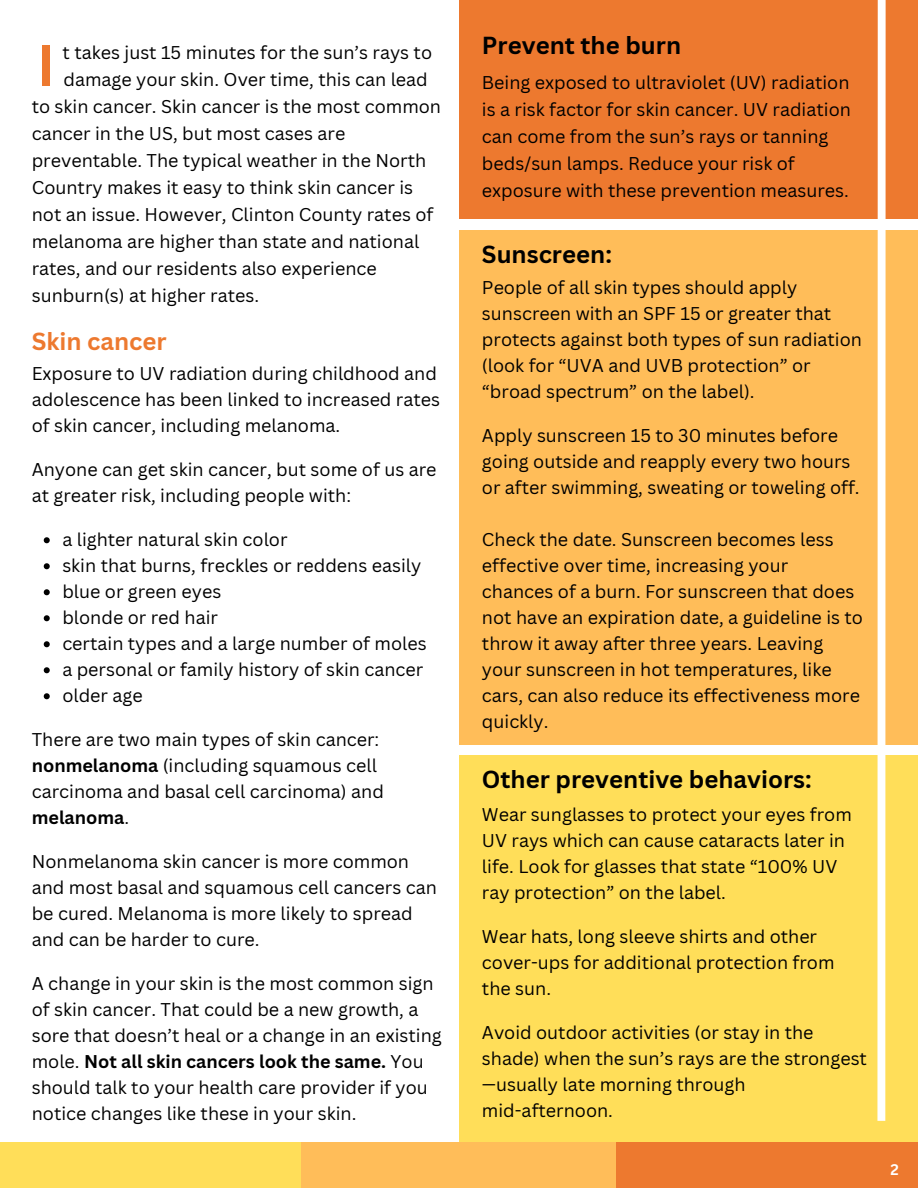
<style>
.page{position:relative;width:918px;height:1188px;background:#fff}
.page>*{position:absolute;margin:0;border:0;box-sizing:border-box;transform-origin:0 0}
.t1{font:700 56.4px "Canva Sans";color:#ed792f}
.t2{font:700 24px "Canva Sans";color:#000}
.t3{font:700 24px "Canva Sans";color:#ed792f}
.t4{font:18px/26px "Canva Sans";color:#000}
.t5{font:700 15px "Canva Sans";color:#fff}
.s1{font-weight:700}
</style>
<div class="page">
<div style="left:459px;top:756px;width:459px;height:387px;background:#ffde59"></div>
<div style="left:616px;top:1142px;width:302px;height:46px;background:#ed792f"></div>
<div style="left:302px;top:1142px;width:314px;height:46px;background:#ffbd59"></div>
<div style="left:0;top:1142px;width:302px;height:46px;background:#ffde59"></div>
<div style="left:459px;top:230px;width:459px;height:514px;background:#ffbd59"></div>
<div style="left:459px;top:0;width:459px;height:219px;background:#ed792f"></div>
<div style="left:877px;top:0;width:9px;height:1121px;background:#fff"></div>
<svg style="left:44px;top:537px;width:6px;height:6px"></svg>
<svg style="left:44px;top:563px;width:6px;height:6px"></svg>
<svg style="left:44px;top:589px;width:6px;height:6px"></svg>
<svg style="left:44px;top:615px;width:6px;height:6px"></svg>
<svg style="left:44px;top:641px;width:6px;height:6px"></svg>
<svg style="left:44px;top:667px;width:6px;height:6px"></svg>
<svg style="left:44px;top:693px;width:6px;height:6px"></svg>
<p class="t4" style="left:63px;top:39px;width:371px">t takes just 15 minutes for the sun’s rays to</p>
<p class="t4" style="left:63px;top:66px;width:366px">damage your skin. Over time, this can lead</p>
<p class="t4" style="left:32px;top:93px;width:411px">to skin cancer. Skin cancer is the most common</p>
<p class="t4" style="left:32px;top:120px;width:315px">cancer in the US, but most cases are</p>
<p class="t4" style="left:32px;top:147px;width:396px">preventable. The typical weather in the North</p>
<p class="t4" style="left:32px;top:174px;width:383px">Country makes it easy to think skin cancer is</p>
<p class="t4" style="left:32px;top:201px;width:403px">not an issue. However, Clinton County rates of</p>
<p class="t4" style="left:32px;top:228px;width:389px">melanoma are higher than state and national</p>
<p class="t4" style="left:32px;top:255px;width:347px">rates, and our residents also experience</p>
<p class="t4" style="left:32px;top:282px;width:229px">sunburn(s) at higher rates.</p>
<p class="t1" style="left:37px;top:26px;width:20px">I</p>
<p class="t3" style="left:32px;top:324px;width:137px">Skin cancer</p>
<p class="t4" style="left:32px;top:360px;width:410px">Exposure to UV radiation during childhood and adolescence has been linked to increased rates of skin cancer, including melanoma.</p>
<h1 class="t4" style="left:32px;top:456px;width:406px">Anyone can get skin cancer, but some of us are at greater risk, including people with:</h1>
<p class="t4" style="left:62px;top:526px;width:227px">a lighter natural skin color</p>
<h1 class="t4" style="left:62px;top:552px;width:361px">skin that burns, freckles or reddens easily</h1>
<p class="t4" style="left:62px;top:578px;width:161px">blue or green eyes</p>
<p class="t4" style="left:62px;top:604px;width:157px">blonde or red hair</p>
<p class="t4" style="left:62px;top:630px;width:366px">certain types and a large number of moles</p>
<h1 class="t4" style="left:62px;top:656px;width:363px">a personal or family history of skin cancer</h1>
<p class="t4" style="left:62px;top:682px;width:82px">older age</p>
<p class="t4" style="left:32px;top:726px;width:354px">There are two main types of skin cancer: <span class="s1">nonmelanoma</span> (including squamous cell carcinoma and basal cell carcinoma) and <span class="s1">melanoma</span>.</p>
<p class="t4" style="left:32px;top:848px;width:407px">Nonmelanoma skin cancer is more common and most basal and squamous cell cancers can be cured. Melanoma is more likely to spread and can be harder to cure.</p>
<p class="t4" style="left:32px;top:970px;width:412px">A change in your skin is the most common sign of skin cancer. That could be a new growth, a sore that doesn’t heal or a change in an existing mole. <span class="s1">Not all skin cancers look the same.</span> You should talk to your health care provider if you notice changes like these in your skin.</p>
<h1 class="t2" style="left:482px;top:28px;width:201px">Prevent the burn</h1>
<p class="t4" style="left:482px;top:68px;width:371px;line-height:27px">Being exposed to ultraviolet (UV) radiation is a risk factor for skin cancer. UV radiation can come from the sun’s rays or tanning beds/sun lamps. Reduce your risk of exposure with these prevention measures.</p>
<p class="t2" style="left:482px;top:238px;width:132px">Sunscreen:</p>
<p class="t4" style="left:482px;top:274px;width:382px">People of all skin types should apply sunscreen with an SPF 15 or greater that protects against both types of sun radiation (look for “UVA and UVB protection” or “broad spectrum” on the label).</p>
<p class="t4" style="left:482px;top:422px;width:379px">Apply sunscreen 15 to 30 minutes before going outside and reapply every two hours or after swimming, sweating or toweling off.</p>
<p class="t4" style="left:482px;top:526px;width:383px">Check the date. Sunscreen becomes less effective over time, increasing your chances of a burn. For sunscreen that does not have an expiration date, a guideline is to throw it away after three years. Leaving your sunscreen in hot temperatures, like cars, can also reduce its effectiveness more quickly.</p>
<p class="t2" style="left:482px;top:762px;width:331px">Other preventive behaviors:</p>
<p class="t4" style="left:482px;top:801px;width:371px">Wear sunglasses to protect your eyes from UV rays which can cause cataracts later in life. Look for glasses that state “100% UV ray protection” on the label.</p>
<p class="t4" style="left:482px;top:923px;width:354px">Wear hats, long sleeve shirts and other cover-ups for additional protection from the sun.</p>
<p class="t4" style="left:482px;top:1019px;width:387px">Avoid outdoor activities (or stay in the shade) when the sun’s rays are the strongest —usually late morning through mid-afternoon.</p>
<p class="t5" style="left:891px;top:1159px;width:10px">2</p>
</div>
